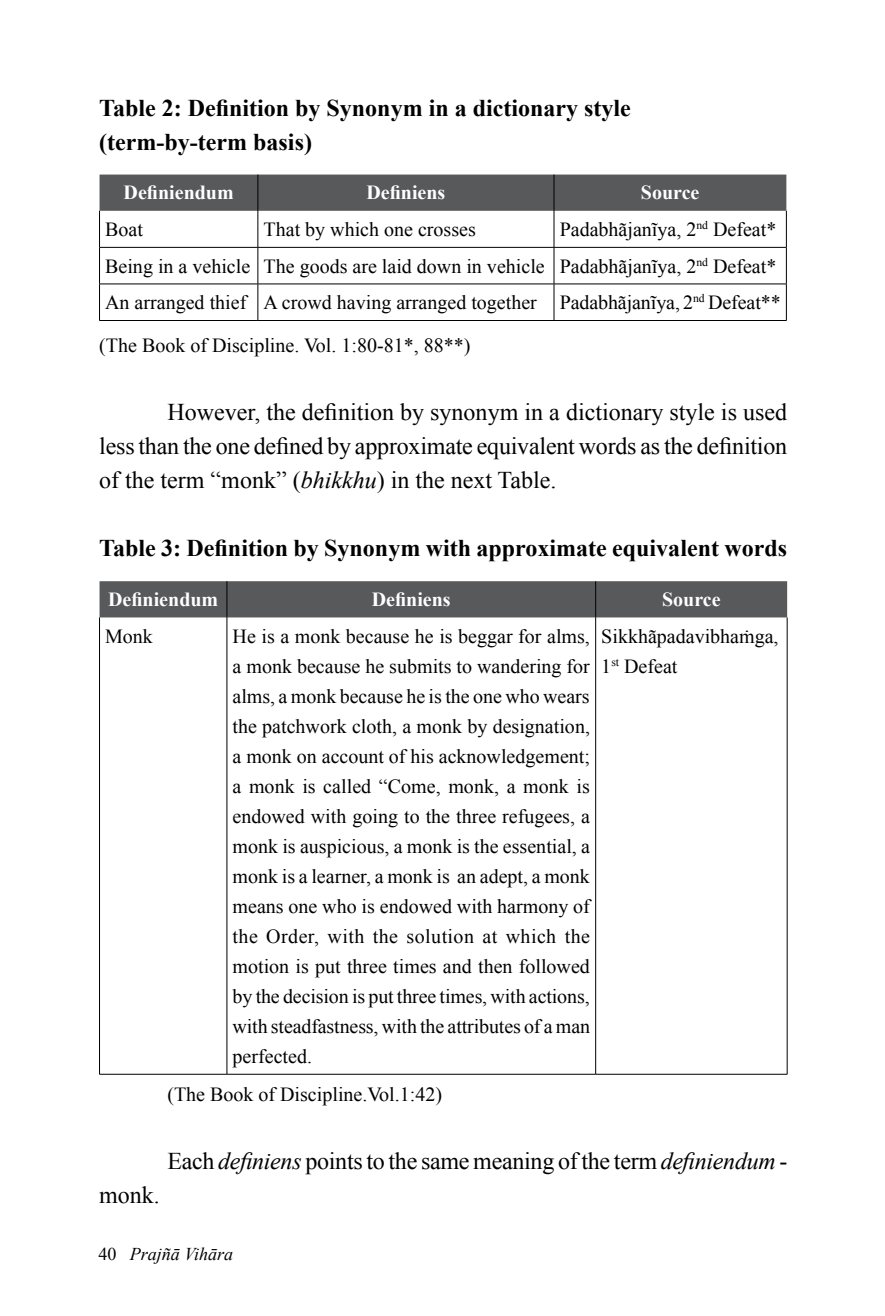
<style>
.page{position:relative;width:885px;height:1316px;background:#fff}
.page>*{position:absolute;margin:0;border:0;box-sizing:border-box;transform-origin:0 0}
.t1{font:24px/34px "Times New Roman";letter-spacing:-.01em;color:#000;text-align:justify}
.t2{font:700 24px/34px "Times New Roman";color:#000}
.t3{font:20px/30px "Times New Roman";color:#000}
.t4{font:700 20px "Times New Roman";color:#fff}
.t5{font:italic 18px "Times New Roman";color:#000}
.s1{font-style:italic}
.s2{font-style:normal}
</style>
<div class="page">
<div style="left:99px;top:174px;width:687px;height:37px;background:#58595b"></div>
<hr style="left:257px;top:174px;width:1px;height:37px;background:#000">
<hr style="left:553px;top:174px;width:1px;height:37px;background:#000">
<hr style="left:99px;top:211px;width:1px;height:36px;background:#000">
<hr style="left:257px;top:211px;width:1px;height:36px;background:#000">
<hr style="left:553px;top:211px;width:1px;height:36px;background:#000">
<hr style="left:786px;top:211px;width:1px;height:36px;background:#000">
<hr style="left:99px;top:247px;width:159px;height:1px;background:#000">
<hr style="left:99px;top:247px;width:1px;height:37px;background:#000">
<hr style="left:258px;top:247px;width:296px;height:1px;background:#000">
<hr style="left:257px;top:247px;width:1px;height:37px;background:#000">
<hr style="left:554px;top:247px;width:232px;height:1px;background:#000">
<hr style="left:553px;top:247px;width:1px;height:37px;background:#000">
<hr style="left:786px;top:247px;width:1px;height:37px;background:#000">
<hr style="left:99px;top:283px;width:159px;height:1px;background:#000">
<hr style="left:99px;top:284px;width:1px;height:36px;background:#000">
<hr style="left:258px;top:283px;width:296px;height:1px;background:#000">
<hr style="left:257px;top:284px;width:1px;height:36px;background:#000">
<hr style="left:554px;top:283px;width:232px;height:1px;background:#000">
<hr style="left:553px;top:284px;width:1px;height:36px;background:#000">
<hr style="left:786px;top:284px;width:1px;height:36px;background:#000">
<hr style="left:99px;top:320px;width:159px;height:1px;background:#000">
<hr style="left:258px;top:320px;width:296px;height:1px;background:#000">
<hr style="left:554px;top:320px;width:232px;height:1px;background:#000">
<div style="left:99px;top:581px;width:688px;height:36px;background:#58595b"></div>
<hr style="left:226px;top:581px;width:1px;height:36px;background:#000">
<hr style="left:595px;top:581px;width:1px;height:36px;background:#000">
<hr style="left:99px;top:617px;width:1px;height:456px;background:#000">
<hr style="left:226px;top:617px;width:1px;height:456px;background:#000">
<hr style="left:595px;top:617px;width:1px;height:456px;background:#000">
<hr style="left:786px;top:617px;width:1px;height:456px;background:#000">
<hr style="left:99px;top:1073px;width:128px;height:1px;background:#000">
<hr style="left:227px;top:1073px;width:368px;height:1px;background:#000">
<hr style="left:595px;top:1073px;width:192px;height:1px;background:#000">
<p class="t2" style="left:99px;top:90px;width:533px">Table 2: Definition by Synonym in a dictionary style (term-by-term basis)</p>
<p class="t4" style="left:124px;top:178px;width:112px">Definiendum</p>
<p class="t4" style="left:366px;top:178px;width:80px">Definiens</p>
<p class="t4" style="left:641px;top:178px;width:60px">Source</p>
<p class="t3" style="left:105px;top:214px;width:39px">Boat</p>
<p class="t3" style="left:263px;top:214px;width:214px">That by which one crosses</p>
<p class="t3" style="left:105px;top:210px;width:677px;line-height:36.6px;text-indent:454px">Padabhãjanĩya, 2<sup>nd</sup> Defeat*<br>Being in a vehicle The goods are laid down in vehicle Padabhãjanĩya, 2<sup>nd</sup> Defeat*<br>An arranged thief A crowd having arranged together Padabhãjanĩya, 2<sup>nd</sup> Defeat**</p>
<p class="t3" style="left:99px;top:330px;width:372px">(The Book of Discipline. Vol. 1:80-81*, 88**)</p>
<p class="t1" style="left:99px;top:394px;width:689px;text-indent:68px">However, the definition by synonym in a dictionary style is used less than the one defined by approximate equivalent words as the definition of the term “monk” (<span class="s1">bhikkhu</span>) in the next Table.</p>
<p class="t2" style="left:99px;top:530px;width:689px">Table 3: Definition by Synonym with approximate equivalent words</p>
<p class="t4" style="left:108px;top:585px;width:112px">Definiendum</p>
<p class="t4" style="left:372px;top:585px;width:80px">Definiens</p>
<p class="t4" style="left:662px;top:585px;width:60px">Source</p>
<p class="t3" style="left:105px;top:620px;width:49px">Monk</p>
<p class="t3" style="left:232px;top:620px;width:359px;text-align:justify">He is a monk because he is beggar for alms, a monk because he submits to wandering for alms, a monk because he is the one who wears the patchwork cloth, a monk by designation, a monk on account of his acknowledgement; a monk is called “Come, monk, a monk is endowed with going to the three refugees, a monk is auspicious, a monk is the essential, a monk is a learner, a monk is an adept, a monk means one who is endowed with harmony of the Order, with the solution at which the motion is put three times and then followed by the decision is put three times, with actions, with steadfastness, with the attributes of a man perfected.</p>
<p class="t3" style="left:601px;top:620px;width:179px">Sikkhãpadavibhaṁga,<br>1<sup>st</sup> Defeat</p>
<p class="t3" style="left:167px;top:1078px;width:276px">(The Book of Discipline.Vol.1:42)</p>
<p class="t1" style="left:99px;top:1176px;width:62px">monk.</p>
<p class="t1" style="left:167px;top:1142px;width:621px">Each <span class="s1">definiens</span> points to the same meaning of the term <span class="s1">definiendum</span> -</p>
<p class="t5" style="left:98px;top:1241px;width:136px"><span class="s2">40</span> Prajñā Vihāra</p>
</div>
